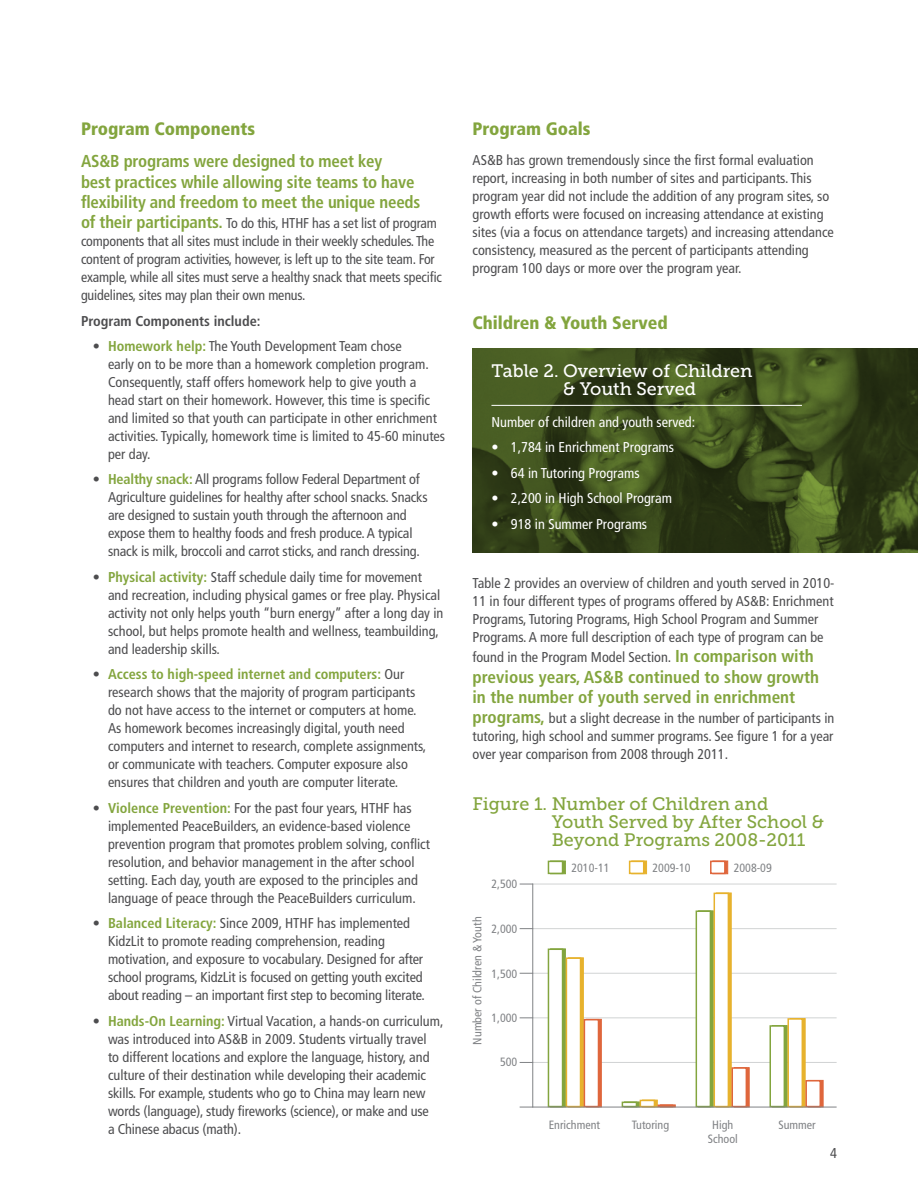
<style>
.page{position:relative;width:918px;height:1188px;background:#fff}
.page>*{position:absolute;margin:0;border:0;box-sizing:border-box;transform-origin:0 0}
.t1{font:18px/18px "Museo Slab 500";color:#83a53e}
.t2{font:900 condensed 18px "Frutiger LT Std";color:#83a53e}
.t3{font:18px/18px "Museo Slab 500";color:#fff}
.t4{font:700 condensed 17.25px/20.2px "Frutiger LT Std";letter-spacing:-.01em;color:#83a53e}
.t5{font:condensed 14.25px/18px "Frutiger LT Std";color:#4d4d4f}
.t6{font:condensed 14.25px "Frutiger LT Std";color:#fff}
.t7{font:700 condensed 14.25px "Frutiger LT Std";color:#4d4d4f}
.t8{font:condensed 12px "Frutiger LT Std";color:#808285}
.s1{font-weight:700;font-size:17.25px;color:#83a53e}
.s2{font-weight:700;color:#83a53e}
</style>
<div class="page">
<svg style="left:472px;top:348px;width:446px;height:205px;background:#39491c"></svg>
<hr style="left:491px;top:405px;width:311px;height:1px;background:#fff">
<div style="left:550px;top:861px;width:16px;height:13px;background:#83a53e;border:1px solid #83a53e"></div>
<div style="left:548px;top:861px;width:15px;height:13px;background:#fff;border:2px solid #83a53e"></div>
<div style="left:631px;top:861px;width:16px;height:13px;background:#e7b22d"></div>
<div style="left:629px;top:861px;width:15px;height:13px;background:#fff;border:2px solid #e7b22d"></div>
<div style="left:713px;top:861px;width:15px;height:13px;background:#df663c;border:1px solid #df663c"></div>
<div style="left:710px;top:861px;width:16px;height:13px;background:#fff;border:2px solid #df663c"></div>
<hr style="left:532px;top:1062px;width:305px;height:1px;background:#d1d3d4">
<hr style="left:532px;top:1017px;width:305px;height:1px;background:#d1d3d4">
<hr style="left:532px;top:973px;width:305px;height:1px;background:#d1d3d4">
<hr style="left:532px;top:928px;width:305px;height:1px;background:#d1d3d4">
<hr style="left:532px;top:884px;width:305px;height:1px;background:#d1d3d4">
<div style="left:550px;top:949px;width:16px;height:158px;background:#83a53e;border:1px solid #83a53e"></div>
<div style="left:568px;top:957px;width:16px;height:150px;background:#e7b22d;border:1px solid #e7b22d"></div>
<div style="left:586px;top:1019px;width:16px;height:88px;background:#df663c;border:1px solid #df663c"></div>
<div style="left:548px;top:949px;width:15px;height:158px;background:#fff;border:2px solid #83a53e"></div>
<div style="left:566px;top:957px;width:15px;height:150px;background:#fff;border:2px solid #e7b22d"></div>
<div style="left:584px;top:1019px;width:15px;height:88px;background:#fff;border:2px solid #df663c"></div>
<svg style="left:637px;top:1102px;width:3px;height:5px"></svg>
<div style="left:642px;top:1100px;width:16px;height:7px;background:#e7b22d;border:1px solid #e7b22d"></div>
<svg style="left:622px;top:1102px;width:15px;height:5px"></svg>
<svg style="left:640px;top:1100px;width:15px;height:7px"></svg>
<svg style="left:658px;top:1105px;width:18px;height:2px"></svg>
<div style="left:698px;top:910px;width:16px;height:197px;background:#83a53e;border:1px solid #83a53e"></div>
<div style="left:716px;top:893px;width:16px;height:214px;background:#e7b22d;border:1px solid #e7b22d"></div>
<div style="left:734px;top:1067px;width:16px;height:40px;background:#df663c;border:1px solid #df663c"></div>
<div style="left:696px;top:910px;width:15px;height:197px;background:#fff;border:2px solid #83a53e"></div>
<div style="left:714px;top:893px;width:15px;height:214px;background:#fff;border:2px solid #e7b22d"></div>
<div style="left:732px;top:1067px;width:15px;height:40px;background:#fff;border:2px solid #df663c"></div>
<div style="left:772px;top:1025px;width:16px;height:82px;background:#83a53e"></div>
<div style="left:790px;top:1018px;width:16px;height:89px;background:#e7b22d;border:1px solid #e7b22d"></div>
<div style="left:808px;top:1080px;width:16px;height:27px;background:#df663c;border:1px solid #df663c"></div>
<div style="left:770px;top:1025px;width:15px;height:82px;background:#fff;border:2px solid #83a53e"></div>
<div style="left:787px;top:1018px;width:16px;height:89px;background:#fff;border:2px solid #e7b22d"></div>
<div style="left:805px;top:1080px;width:16px;height:27px;background:#fff;border:2px solid #df663c"></div>
<hr style="left:532px;top:884px;width:1px;height:223px;background:#808285">
<svg style="left:520px;top:1107px;width:12px;height:1px"></svg>
<svg style="left:520px;top:1062px;width:12px;height:1px"></svg>
<svg style="left:520px;top:1017px;width:12px;height:1px"></svg>
<svg style="left:520px;top:973px;width:12px;height:1px"></svg>
<svg style="left:520px;top:928px;width:12px;height:1px"></svg>
<svg style="left:520px;top:884px;width:13px;height:1px"></svg>
<hr style="left:532px;top:1107px;width:305px;height:1px;background:#808285">
<p class="t2" style="left:81px;top:118px;width:176px">Program Components</p>
<p class="t4" style="left:81px;top:151px;width:341px">AS&amp;B programs were designed to meet key<br>best practices while allowing site teams to have flexibility and freedom to meet the unique needs</p>
<p class="t5" style="left:81px;top:214px;width:362px"><span class="s1">of their participants.</span> To do this, HTHF has a set list of program components that all sites must include in their weekly schedules. The content of program activities, however, is left up to the site team. For example, while all sites must serve a healthy snack that meets specific guidelines, sites may plan their own menus.</p>
<p class="t7" style="left:81px;top:312px;width:181px">Program Components include:</p>
<p class="t5" style="left:108px;top:337px;width:339px;text-indent:-15px">• <span class="s2">Homework help:</span> The Youth Development Team chose<br>early on to be more than a homework completion program.<br>Consequently, staff offers homework help to give youth a head start on their homework. However, this time is specific and limited so that youth can participate in other enrichment activities. Typically, homework time is limited to 45-60 minutes per day.</p>
<p class="t5" style="left:108px;top:471px;width:321px;text-indent:-15px">• <span class="s2">Healthy snack:</span> All programs follow Federal Department of Agriculture guidelines for healthy after school snacks. Snacks are designed to sustain youth through the afternoon and expose them to healthy foods and fresh produce. A typical snack is milk, broccoli and carrot sticks, and ranch dressing.</p>
<p class="t5" style="left:108px;top:568px;width:337px;text-indent:-15px">• <span class="s2">Physical activity:</span> Staff schedule daily time for movement and recreation, including physical games or free play. Physical activity not only helps youth “burn energy” after a long day in school, but helps promote health and wellness, teambuilding, and leadership skills.</p>
<p class="t5" style="left:108px;top:666px;width:320px;text-indent:-15px">• <span class="s2">Access to high-speed internet and computers:</span> Our research shows that the majority of program participants do not have access to the internet or computers at home.<br>As homework becomes increasingly digital, youth need computers and internet to research, complete assignments, or communicate with teachers. Computer exposure also ensures that children and youth are computer literate.</p>
<p class="t5" style="left:108px;top:799px;width:324px;text-indent:-15px">• <span class="s2">Violence Prevention:</span> For the past four years, HTHF has implemented PeaceBuilders, an evidence-based violence prevention program that promotes problem solving, conflict resolution, and behavior management in the after school setting. Each day, youth are exposed to the principles and language of peace through the PeaceBuilders curriculum.</p>
<p class="t5" style="left:108px;top:915px;width:319px;text-indent:-15px">• <span class="s2">Balanced Literacy:</span> Since 2009, HTHF has implemented KidzLit to promote reading comprehension, reading motivation, and exposure to vocabulary. Designed for after school programs, KidzLit is focused on getting youth excited about reading – an important first step to becoming literate.</p>
<p class="t5" style="left:108px;top:1012px;width:337px;text-indent:-15px">• <span class="s2">Hands-On Learning:</span> Virtual Vacation, a hands-on curriculum, was introduced into AS&amp;B in 2009. Students virtually travel<br>to different locations and explore the language, history, and culture of their destination while developing their academic skills. For example, students who go to China may learn new words (language), study fireworks (science), or make and use<br>a Chinese abacus (math).</p>
<p class="t2" style="left:472px;top:118px;width:120px">Program Goals</p>
<p class="t5" style="left:472px;top:151px;width:363px">AS&amp;B has grown tremendously since the first formal evaluation report, increasing in both number of sites and participants. This program year did not include the addition of any program sites, so growth efforts were focused on increasing attendance at existing sites (via a focus on attendance targets) and increasing attendance consistency, measured as the percent of participants attending program 100 days or more over the program year.</p>
<p class="t2" style="left:472px;top:311px;width:197px">Children &amp; Youth Served</p>
<p class="t3" style="left:563px;top:362px;width:191px;text-indent:-72px">Table 2. Overview of Children &amp; Youth Served</p>
<p class="t6" style="left:491px;top:413px;width:205px">Number of children and youth served:</p>
<p class="t6" style="left:491px;top:439px;width:184px">• 1,784 in Enrichment Programs</p>
<p class="t6" style="left:491px;top:464px;width:150px">• 64 in Tutoring Programs</p>
<p class="t6" style="left:491px;top:490px;width:182px">• 2,200 in High School Program</p>
<p class="t6" style="left:491px;top:515px;width:157px">• 918 in Summer Programs</p>
<p class="t5" style="left:472px;top:574px;width:364px">Table 2 provides an overview of children and youth served in 2010- 11 in four different types of programs offered by AS&amp;B: Enrichment Programs, Tutoring Programs, High School Program and Summer Programs. A more full description of each type of program can be</p>
<p class="t5" style="left:472px;top:648px;width:343px">found in the Program Model Section. <span class="s1">In comparison with</span></p>
<p class="t4" style="left:473px;top:666px;width:348px">previous years, AS&amp;B continued to show growth in the number of youth served in enrichment</p>
<p class="t5" style="left:472px;top:709px;width:363px;text-align:justify"><span class="s1">programs,</span> but a slight decrease in the number of participants in tutoring, high school and summer programs. See figure 1 for a year over year comparison from 2008 through 2011.</p>
<p class="t1" style="left:552px;top:795px;width:274px;text-indent:-79px">Figure 1. Number of Children and<br>Youth Served by After School &amp;<br>Beyond Programs 2008-2011</p>
<p class="t8" style="left:491px;top:877px;width:27px">2,500</p>
<p class="t8" style="left:470px;top:1045px;width:129px;rotate:-90deg">Number of Children &amp; Youth</p>
<p class="t8" style="left:491px;top:922px;width:27px">2,000</p>
<p class="t8" style="left:491px;top:966px;width:27px">1,500</p>
<p class="t8" style="left:491px;top:1011px;width:27px">1,000</p>
<p class="t8" style="left:500px;top:1055px;width:19px">500</p>
<p class="t8" style="left:571px;top:861px;width:40px">2010-11</p>
<p class="t8" style="left:653px;top:861px;width:40px">2009-10</p>
<p class="t8" style="left:734px;top:861px;width:40px">2008-09</p>
<p class="t8" style="left:549px;top:1117px;width:53px">Enrichment</p>
<p class="t8" style="left:632px;top:1117px;width:39px">Tutoring</p>
<p class="t8" style="left:712px;top:1117px;width:23px">High</p>
<p class="t8" style="left:778px;top:1117px;width:39px">Summer</p>
<p class="t8" style="left:708px;top:1132px;width:32px">School</p>
<p class="t5" style="left:830px;top:1144px;width:8px">4</p>
</div>
